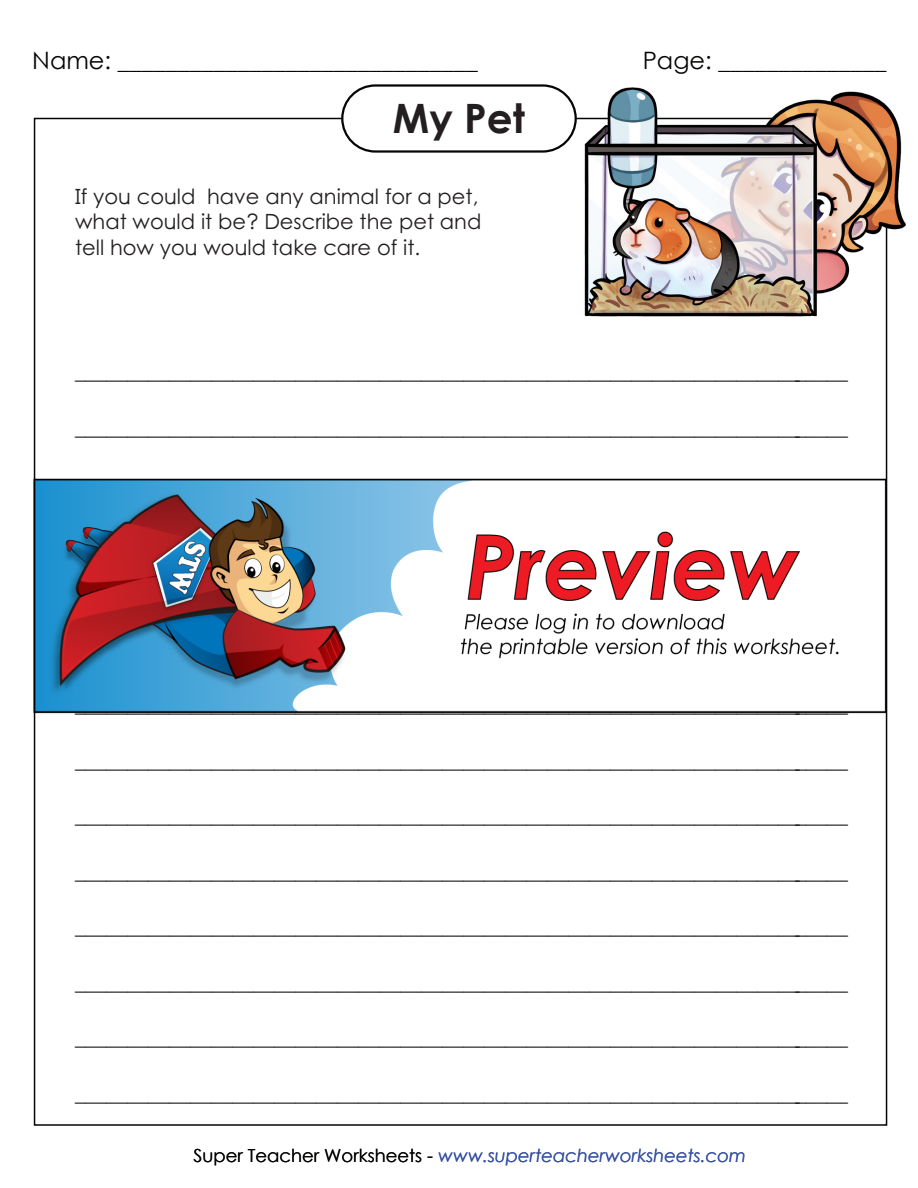
<style>
.page{position:relative;width:918px;height:1188px;background:#fff}
.page>*{position:absolute;margin:0;border:0;box-sizing:border-box;transform-origin:0 0}
.t1{font:700 40.5px "Century Gothic 2";color:#231f20}
.t2{font:24px "Century Gothic 2";color:#050504}
.t3{font:700 21px "Century Gothic 2";color:#050504}
.t4{font:21px/25.2px "Century STW4";color:#231f20}
.t5{font:italic 18px "Century Gothic 2";color:#3a54a4}
.s1{font-style:normal;color:#050504}
</style>
<div class="page">
<div style="left:341px;top:84px;width:236px;height:69px;border:2px solid #050504;border-radius:33px"></div>
<img style="left:576px;top:87px;width:330px;height:232px">
<img style="left:33px;top:461px;width:854px;height:266px">
<p class="t2" style="left:32px;top:43px;width:447px">Name: ______________________________</p>
<p class="t2" style="left:643px;top:43px;width:245px">Page: ______________</p>
<h1 class="t1" style="left:393px;top:87px;width:134px">My Pet</h1>
<p class="t4" style="left:75px;top:184px;width:408px">If you could have any animal for a pet, what would it be? Describe the pet and tell how you would take care of it.</p>
<p class="t3" style="left:75px;top:356px;width:774px">__________________________________________________________________________</p>
<p class="t3" style="left:75px;top:411px;width:774px">__________________________________________________________________________</p>
<p class="t3" style="left:75px;top:689px;width:774px">__________________________________________________________________________</p>
<p class="t3" style="left:75px;top:744px;width:774px">__________________________________________________________________________</p>
<p class="t3" style="left:75px;top:800px;width:774px">__________________________________________________________________________</p>
<p class="t3" style="left:75px;top:855px;width:774px">__________________________________________________________________________</p>
<p class="t3" style="left:75px;top:911px;width:774px">__________________________________________________________________________</p>
<p class="t3" style="left:75px;top:966px;width:774px">__________________________________________________________________________</p>
<p class="t3" style="left:75px;top:1022px;width:774px">__________________________________________________________________________</p>
<p class="t3" style="left:75px;top:1077px;width:774px">__________________________________________________________________________</p>
<p class="t5" style="left:194px;top:1142px;width:554px"><span class="s1">Super Teacher Worksheets -</span> www.superteacherworksheets.com</p>
</div>
